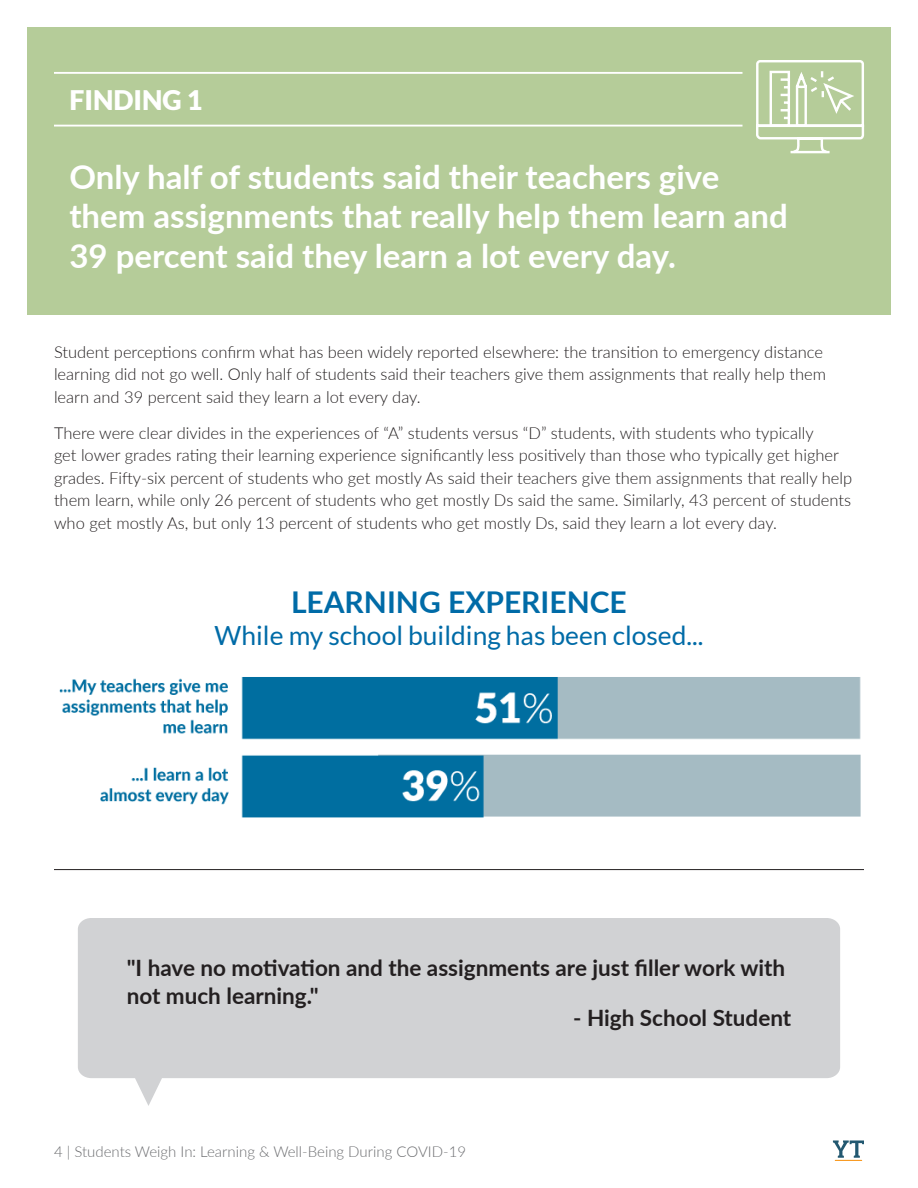
<style>
.page{position:relative;width:918px;height:1188px;background:#fff}
.page>*{position:absolute;margin:0;border:0;box-sizing:border-box;transform-origin:0 0}
.Key_Finding_Header{font:700 33px/39.6px "Lato";color:#fff}
.Infographic_Heading{font:700 30px "Lato";color:#006ba7}
.Key_Finding_Header-2{font:900 27px "Lato";color:#fff}
.Infographic_Heading-2{font:26.4px "Lato";color:#006ba7}
.t1{font:700 22.5px/28.5px "Lato";color:#231f20}
.body{font:300 16.5px/22.5px "Lato";color:#231f20}
.t2{font:300 15px "Lato";color:#6c6d70}
</style>
<div class="page">
<svg style="left:833px;top:1140px;width:31px;height:21px"></svg>
<img style="left:59px;top:677px;width:802px;height:141px">
<svg style="left:78px;top:918px;width:762px;height:188px;background:#d7d8da"></svg>
<hr style="left:54px;top:869px;width:810px;height:1px;background:#231f20">
<div style="left:27px;top:27px;width:864px;height:287px;background:#b5cc99"></div>
<svg style="left:756px;top:60px;width:109px;height:94px"></svg>
<hr style="left:54px;top:72px;width:688px;height:2px;background:#fff">
<hr style="left:54px;top:125px;width:688px;height:2px;background:#fff">
<p class="Key_Finding_Header-2" style="left:69px;top:84px;width:135px">FINDING 1</p>
<p class="Key_Finding_Header" style="left:69px;top:155px;width:720px">Only half of students said their teachers give them assignments that really help them learn and<br>39 percent said they learn a lot every day.</p>
<p class="body" style="left:54px;top:340px;width:774px">Student perceptions confirm what has been widely reported elsewhere: the transition to emergency distance learning did not go well. Only half of students said their teachers give them assignments that really help them learn and 39 percent said they learn a lot every day.</p>
<p class="body" style="left:54px;top:421px;width:800px">There were clear divides in the experiences of “A” students versus “D” students, with students who typically<br>get lower grades rating their learning experience significantly less positively than those who typically get higher grades. Fifty-six percent of students who get mostly As said their teachers give them assignments that really help them learn, while only 26 percent of students who get mostly Ds said the same. Similarly, 43 percent of students who get mostly As, but only 13 percent of students who get mostly Ds, said they learn a lot every day.</p>
<p class="Infographic_Heading" style="left:291px;top:580px;width:337px">LEARNING EXPERIENCE</p>
<p class="Infographic_Heading-2" style="left:215px;top:621px;width:490px">While my school building has been closed...</p>
<p class="t1" style="left:127px;top:952px;width:660px">"I have no motivation and the assignments are just filler work with not much learning."</p>
<p class="t1" style="left:573px;top:1002px;width:220px">- High School Student</p>
<p class="t2" style="left:54px;top:1141px;width:414px">4 | Students Weigh In: Learning &amp; Well-Being During COVID-19</p>
</div>
